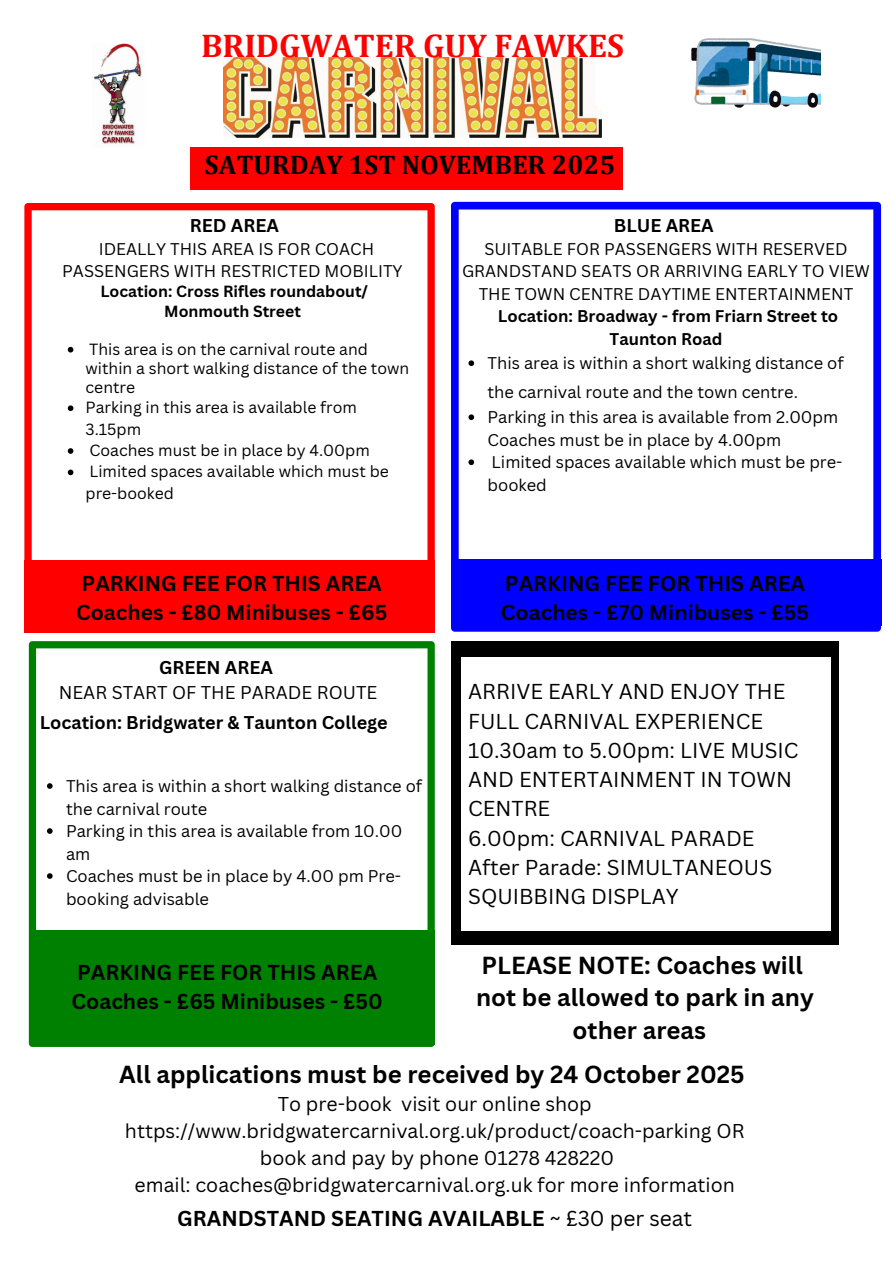
<style>
.page{position:relative;width:894px;height:1264px;background:#fff}
.page>*{position:absolute;margin:0;border:0;box-sizing:border-box;transform-origin:0 0}
.t1{font:700 33px "Cambria";color:#f00}
.t2{font:700 27px "Cambria";color:#000}
.t3{font:700 24px/32.7px "Canva Sans";color:#000;text-align:center}
.t4{font:700 21px/29.2px "Canva Sans";color:#000}
.t5{font:21px/29.2px "Canva Sans";color:#000}
.t6{font:19.5px/27px "Canva Sans";color:#000;text-align:center}
.t7{font:700 18px "Canva Sans";color:#000}
.t8{font:18px/24.8px "Canva Sans";color:#000;text-align:center}
.t9{font:16.5px/22.5px "Canva Sans";color:#000}
.t10{font:700 16.5px/22.5px "Canva Sans";color:#000;text-align:center}
.t11{font:15.75px/19.2px "Canva Sans";color:#000}
.t12{font:700 15.75px/19.2px "Canva Sans";color:#000;text-align:center}
.s1{font-weight:700}
.s2{font-weight:400}
</style>
<div class="page">
<img style="left:223px;top:58px;width:378px;height:80px">
<img style="left:93px;top:44px;width:49px;height:100px">
<img style="left:691px;top:38px;width:129px;height:70px">
<div style="left:191px;top:147px;width:432px;height:42px;background:#f00"></div>
<svg style="left:24px;top:203px;width:410px;height:357px"></svg>
<svg style="left:451px;top:202px;width:429px;height:429px"></svg>
<svg style="left:29px;top:641px;width:405px;height:405px"></svg>
<div style="left:24px;top:560px;width:410px;height:72px;background:#f00"></div>
<div style="left:451px;top:560px;width:429px;height:66px;background:#00f"></div>
<div style="left:36px;top:930px;width:398px;height:114px;background:#008000"></div>
<div style="left:451px;top:640px;width:387px;height:304px;background:#000"></div>
<svg style="left:68px;top:347px;width:5px;height:5px"></svg>
<svg style="left:68px;top:405px;width:5px;height:6px"></svg>
<svg style="left:68px;top:448px;width:5px;height:6px"></svg>
<svg style="left:68px;top:469px;width:5px;height:6px"></svg>
<svg style="left:468px;top:360px;width:6px;height:6px"></svg>
<svg style="left:468px;top:414px;width:6px;height:6px"></svg>
<svg style="left:468px;top:459px;width:6px;height:6px"></svg>
<svg style="left:47px;top:783px;width:6px;height:5px"></svg>
<svg style="left:47px;top:828px;width:6px;height:5px"></svg>
<svg style="left:47px;top:873px;width:6px;height:5px"></svg>
<div style="left:461px;top:657px;width:369px;height:273px;background:#fff"></div>
<p class="t1" style="left:201px;top:25px;width:424px">BRIDGWATER GUY FAWKES</p>
<h1 class="t2" style="left:205px;top:148px;width:412px">SATURDAY 1ST NOVEMBER 2025</h1>
<p class="t7" style="left:190px;top:213px;width:91px">RED AREA</p>
<p class="t9" style="left:62px;top:237px;width:342px;text-align:center">IDEALLY THIS AREA IS FOR COACH<br>PASSENGERS WITH RESTRICTED MOBILITY</p>
<h2 class="t12" style="left:100px;top:282px;width:269px">Location: Cross Rifles roundabout/<br>Monmouth Street</h2>
<p class="t11" style="left:86px;top:339px;width:325px">This area is on the carnival route and within a short walking distance of the town centre</p>
<p class="t11" style="left:86px;top:396px;width:273px;line-height:21.3px">Parking in this area is available from<br>3.15pm</p>
<p class="t11" style="left:89px;top:440px;width:282px">Coaches must be in place by 4.00pm</p>
<p class="t11" style="left:86px;top:460px;width:305px;line-height:21.3px">Limited spaces available which must be pre-booked</p>
<p class="t4" style="left:76px;top:568px;width:313px">PARKING FEE FOR THIS AREA<br>Coaches - £80 Minibuses - £65</p>
<p class="t8" style="left:59px;top:655px;width:320px"><span class="s1">GREEN AREA<br></span>NEAR START OF THE PARADE ROUTE</p>
<h4 class="t7" style="left:40px;top:710px;width:349px">Location: Bridgwater &amp; Taunton College</h4>
<h6 class="t9" style="left:66px;top:774px;width:357px">This area is within a short walking distance of the carnival route</h6>
<p class="t9" style="left:66px;top:819px;width:338px">Parking in this area is available from 10.00 am</p>
<p class="t9" style="left:66px;top:864px;width:336px">Coaches must be in place by 4.00 pm Pre&shy;booking advisable</p>
<p class="t7" style="left:613px;top:213px;width:101px">BLUE AREA</p>
<p class="t9" style="left:462px;top:237px;width:409px;text-align:center">SUITABLE FOR PASSENGERS WITH RESERVED<br>GRANDSTAND SEATS OR ARRIVING EARLY TO VIEW<br>THE TOWN CENTRE DAYTIME ENTERTAINMENT</p>
<p class="t10" style="left:497px;top:304px;width:342px">Location: Broadway - from Friarn Street to<br>Taunton Road</p>
<h4 class="t9" style="left:487px;top:349px;width:357px;line-height:28.2px">This area is within a short walking distance of the carnival route and the town centre.</h4>
<p class="t9" style="left:487px;top:406px;width:352px">Parking in this area is available from 2.00pm<br>Coaches must be in place by 4.00pm</p>
<p class="t9" style="left:487px;top:451px;width:356px">Limited spaces available which must be pre&shy;booked</p>
<p class="t4" style="left:501px;top:568px;width:310px">PARKING FEE FOR THIS AREA<br>Coaches - £70 Minibuses - £55</p>
<p class="t5" style="left:468px;top:676px;width:332px">ARRIVE EARLY AND ENJOY THE<br>FULL CARNIVAL EXPERIENCE<br>10.30am to 5.00pm: LIVE MUSIC<br>AND ENTERTAINMENT IN TOWN<br>CENTRE<br>6.00pm: CARNIVAL PARADE<br>After Parade: SIMULTANEOUS<br>SQUIBBING DISPLAY</p>
<p class="t3" style="left:476px;top:947px;width:339px">PLEASE NOTE: Coaches will not be allowed to park in any other areas</p>
<p class="t3" style="left:119px;top:1057px;width:626px">All applications must be received by 24 October 2025</p>
<p class="t6" style="left:125px;top:1089px;width:621px">To pre-book visit our online shop https://www.bridgwatercarnival.org.uk/product/coach-parking OR book and pay by phone 01278 428220<br>email: coaches@bridgwatercarnival.org.uk for more information</p>
<p class="t4" style="left:177px;top:1202px;width:516px">GRANDSTAND SEATING AVAILABLE <span class="s2">~ £30 per seat</span></p>
<p class="t4" style="left:71px;top:957px;width:313px">PARKING FEE FOR THIS AREA<br>Coaches - £65 Minibuses - £50</p>
</div>
